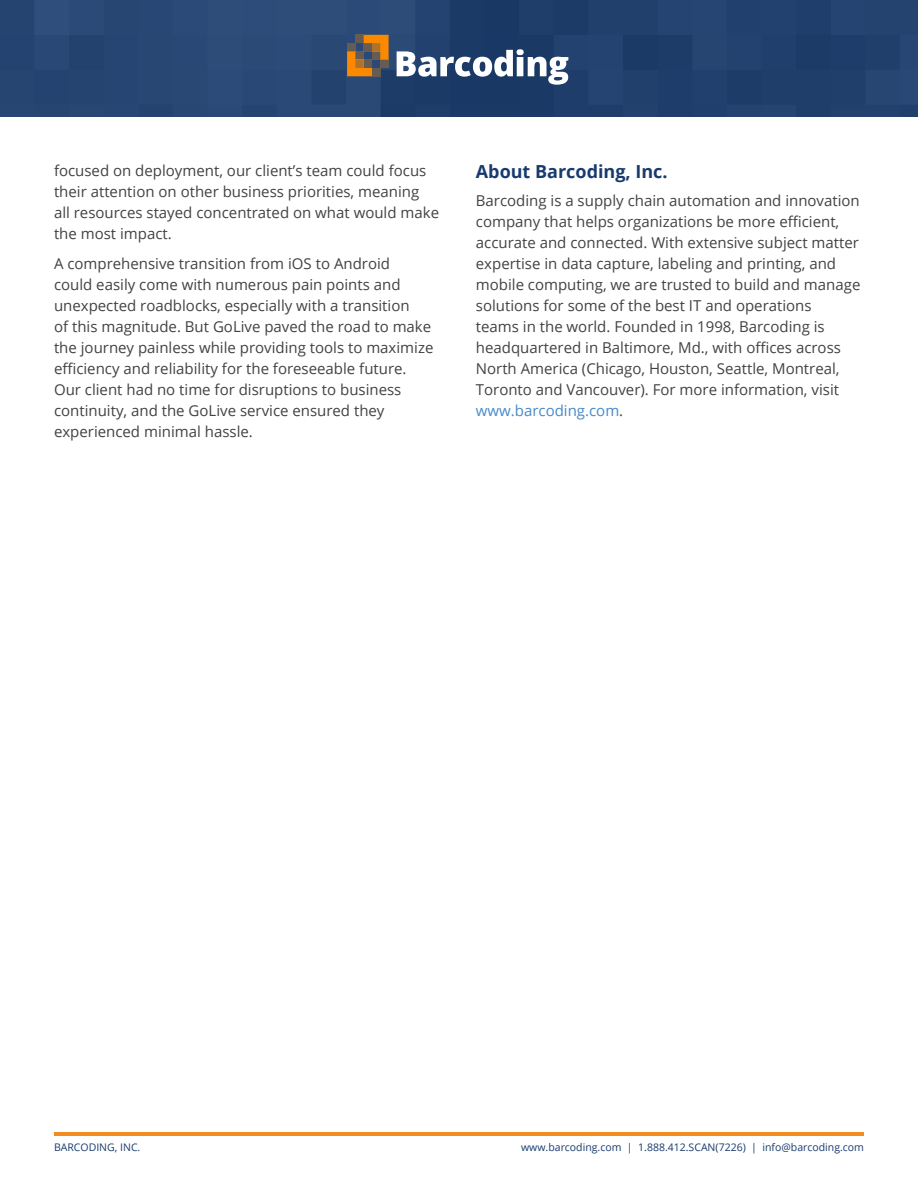
<style>
.page{position:relative;width:918px;height:1188px;background:#fff}
.page>*{position:absolute;margin:0;border:0;box-sizing:border-box;transform-origin:0 0}
.Paragraph_Style_1{font:700 18px "Open Sans";color:#183b6e}
.Bullets{font:15px/21px "Open Sans";color:#414243}
.Paragraph_Style_1-2{font:15px/21px "Open Sans";color:#414243}
.t1{font:10.5px "Open Sans";color:#183b6e}
.s1{color:#468ac9}
</style>
<div class="page">
<div style="left:0;top:0;width:918px;height:117px;background:#254370"></div>
<svg style="left:347px;top:35px;width:42px;height:41px"></svg>
<div style="left:380px;top:60px;width:9px;height:8px;background:#685c52"></div>
<svg style="left:397px;top:49px;width:171px;height:36px"></svg>
<hr style="left:54px;top:1132px;width:810px;height:4px;background:#f28b20">
<p class="Bullets" style="left:54px;top:159px;width:387px">focused on deployment, our client’s team could focus their attention on other business priorities, meaning<br>all resources stayed concentrated on what would make the most impact.</p>
<p class="Bullets" style="left:54px;top:253px;width:381px">A comprehensive transition from iOS to Android<br>could easily come with numerous pain points and unexpected roadblocks, especially with a transition<br>of this magnitude. But GoLive paved the road to make the journey painless while providing tools to maximize efficiency and reliability for the foreseeable future.<br>Our client had no time for disruptions to business continuity, and the GoLive service ensured they experienced minimal hassle.</p>
<p class="Paragraph_Style_1" style="left:476px;top:159px;width:193px">About Barcoding, Inc.</p>
<p class="Paragraph_Style_1-2" style="left:476px;top:189px;width:386px">Barcoding is a supply chain automation and innovation company that helps organizations be more efficient, accurate and connected. With extensive subject matter expertise in data capture, labeling and printing, and mobile computing, we are trusted to build and manage solutions for some of the best IT and operations<br>teams in the world. Founded in 1998, Barcoding is headquartered in Baltimore, Md., with offices across North America (Chicago, Houston, Seattle, Montreal, Toronto and Vancouver). For more information, visit <span class="s1">www.barcoding.com</span>.</p>
<p class="t1" style="left:54px;top:1140px;width:88px">BARCODING, INC.</p>
<p class="t1" style="left:521px;top:1140px;width:344px">www.barcoding.com | 1.888.412.SCAN(7226) | info@barcoding.com</p>
</div>
